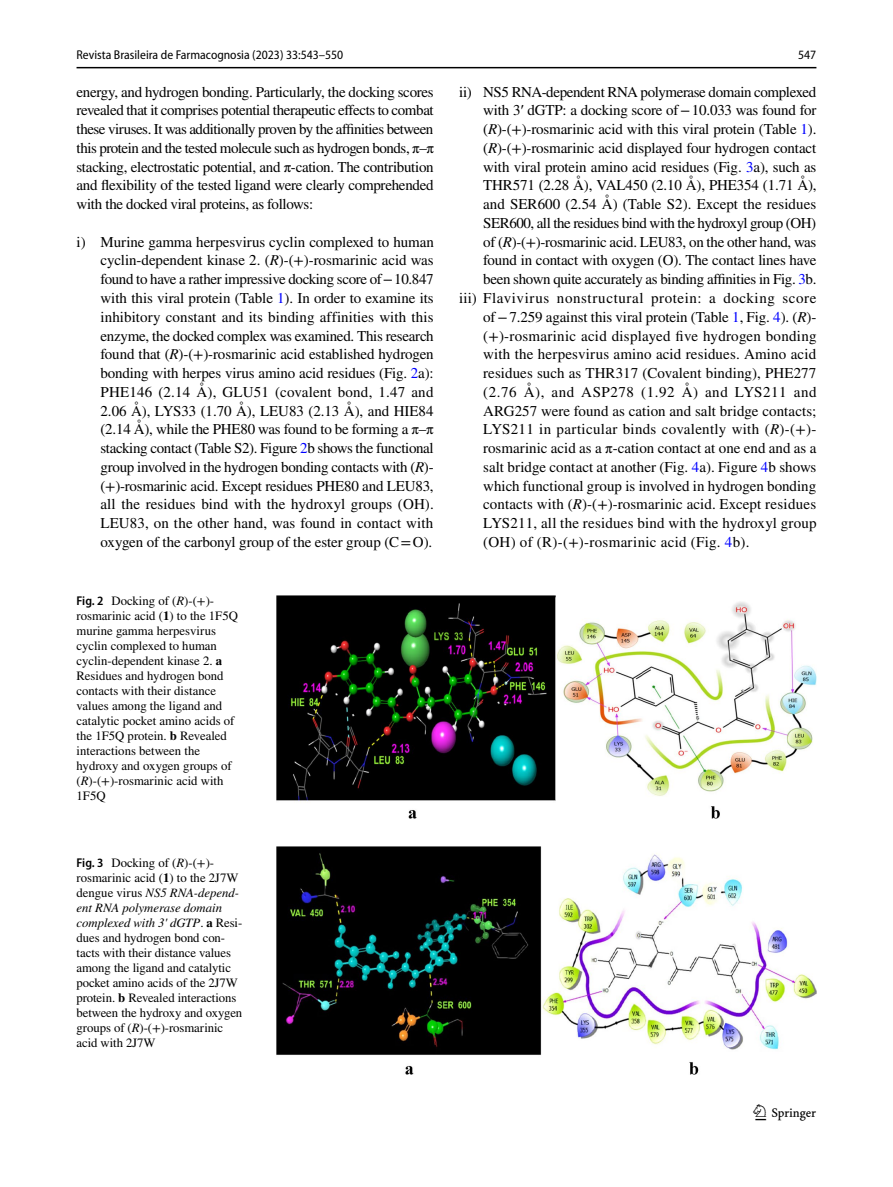
<style>
.page{position:relative;width:893px;height:1187px;background:#fff}
.page>*{position:absolute;margin:0;border:0;box-sizing:border-box;transform-origin:0 0}
.t1{font:22.5px "Springnew Regular 3";color:#000}
.t2{font:15px/18.8px "STIX";letter-spacing:-.005em;color:#000;text-align:justify}
.t3{font:15px "STIX";letter-spacing:.015em;color:#000}
.t4{font:15px "STIX";letter-spacing:.02em;color:#000}
.t5{font:15px "STIX";letter-spacing:-.03em;color:#000}
.t6{font:15px "STIX";letter-spacing:.04em;color:#000}
.t7{font:15px "STIX";letter-spacing:-.025em;color:#000}
.t8{font:15px "STIX";letter-spacing:.035em;color:#000}
.t9{font:12.75px/15px "STIX";color:#000}
.t10{font:semi-condensed 12.75px "Myriad Pro";color:#000}
.s1{font-style:italic}
.s2{color:#00f}
.s3{font-family:"Myriad Pro";font-weight:600;font-stretch:semi-condensed}
.s4{font-weight:700}
.s5{font-family:"Times New Roman"}
</style>
<div class="page">
<hr style="left:77px;top:67px;width:739px;height:1px;background:#000">
<img style="left:276px;top:595px;width:540px;height:223px">
<img style="left:276px;top:846px;width:540px;height:227px">
<p class="t10" style="left:77px;top:48px;width:268px">Revista Brasileira de Farmacognosia (2023) 33:543–550</p>
<p class="t2" style="left:77px;top:83px;width:359px">energy, and hydrogen bonding. Particularly, the docking scores revealed that it comprises potential therapeutic effects to combat these viruses. It was additionally proven by the affinities between this protein and the tested molecule such as hydrogen bonds, π–π stacking, electrostatic potential, and π-cation. The contribution and flexibility of the tested ligand were clearly comprehended with the docked viral proteins, as follows:</p>
<p class="t2" style="left:101px;top:233px;width:335px;text-indent:-24px">i) Murine gamma herpesvirus cyclin complexed to human cyclin-dependent kinase 2. (<span class="s1">R</span>)-(+)-rosmarinic acid was found to have a rather impressive docking score of−10.847 with this viral protein (Table <span class="s2">1</span>). In order to examine its inhibitory constant and its binding affinities with this enzyme, the docked complex was examined. This research found that (<span class="s1">R</span>)-(+)-rosmarinic acid established hydrogen bonding with herpes virus amino acid residues (Fig. <span class="s2">2</span>a):<br>PHE146 (2.14 Å), GLU51 (covalent bond, 1.47 and 2.06 Å), LYS33 (1.70 Å), LEU83 (2.13 Å), and HIE84 (2.14 Å), while the PHE80 was found to be forming a π–π stacking contact (Table S2). Figure <span class="s2">2</span>b shows the functional group involved in the hydrogen bonding contacts with (<span class="s1">R</span>)- (+)-rosmarinic acid. Except residues PHE80 and LEU83, all the residues bind with the hydroxyl groups (OH).<br>LEU83, on the other hand, was found in contact with oxygen of the carbonyl group of the ester group (C=O).</p>
<p class="t9" style="left:77px;top:593px;width:163px"><span class="s3">Fig. 2</span> Docking of (<span class="s1">R</span>)-(+)- rosmarinic acid (<span class="s4">1</span>) to the 1F5Q murine gamma herpesvirus cyclin complexed to human cyclin-dependent kinase 2. <span class="s4">a<br></span>Residues and hydrogen bond contacts with their distance values among the ligand and catalytic pocket amino acids of the 1F5Q protein. <span class="s4">b</span> Revealed interactions between the hydroxy and oxygen groups of (<span class="s1">R</span>)-(+)-rosmarinic acid with<br>1F5Q</p>
<p class="t9" style="left:77px;top:856px;width:167px"><span class="s3">Fig. 3</span> Docking of (<span class="s1">R</span>)-(+)- rosmarinic acid (<span class="s4">1</span>) to the 2J7W dengue virus <span class="s1">NS5 RNA-depend&shy;ent RNA polymerase domain complexed with 3' dGTP</span>. <span class="s4">a</span> Resi&shy;dues and hydrogen bond con&shy;tacts with their distance values among the ligand and catalytic pocket amino acids of the 2J7W protein. <span class="s4">b</span> Revealed interactions between the hydroxy and oxygen groups of (<span class="s1">R</span>)-(+)-rosmarinic acid with 2J7W</p>
<p class="t10" style="left:798px;top:48px;width:20px">547</p>
<p class="t7" style="left:459px;top:81px;width:358px">ii) NS5 RNA-dependent RNA polymerase domain complexed</p>
<p class="t2" style="left:483px;top:102px;width:335px">with 3<span class="s5">′</span> dGTP: a docking score of−10.033 was found for</p>
<p class="t2" style="left:483px;top:121px;width:335px">(<span class="s1">R</span>)-(+)-rosmarinic acid with this viral protein (Table <span class="s2">1</span>).</p>
<p class="t2" style="left:483px;top:139px;width:335px">(<span class="s1">R</span>)-(+)-rosmarinic acid displayed four hydrogen contact</p>
<p class="t2" style="left:483px;top:158px;width:335px">with viral protein amino acid residues (Fig. <span class="s2">3</span>a), such as</p>
<p class="t2" style="left:483px;top:177px;width:335px">THR571 (2.28 Å), VAL450 (2.10 Å), PHE354 (1.71 Å),</p>
<p class="t2" style="left:483px;top:196px;width:334px">and SER600 (2.54 Å) (Table S2). Except the residues</p>
<p class="t5" style="left:483px;top:212px;width:334px">SER600, all the residues bind with the hydroxyl group (OH)</p>
<p class="t2" style="left:483px;top:233px;width:335px">of (<span class="s1">R</span>)-(+)-rosmarinic acid. LEU83, on the other hand, was</p>
<p class="t2" style="left:483px;top:252px;width:335px">found in contact with oxygen (O). The contact lines have</p>
<p class="t2" style="left:483px;top:271px;width:335px">been shown quite accurately as binding affinities in Fig. <span class="s2">3</span>b.</p>
<p class="t6" style="left:459px;top:287px;width:359px">iii) Flavivirus nonstructural protein: a docking score</p>
<p class="t2" style="left:483px;top:308px;width:335px">of−7.259 against this viral protein (Table <span class="s2">1</span>, Fig. <span class="s2">4</span>). (<span class="s1">R</span>)-</p>
<p class="t3" style="left:483px;top:325px;width:335px">(+)-rosmarinic acid displayed five hydrogen bonding</p>
<p class="t2" style="left:483px;top:346px;width:334px">with the herpesvirus amino acid residues. Amino acid</p>
<p class="t2" style="left:483px;top:364px;width:335px">residues such as THR317 (Covalent binding), PHE277</p>
<p class="t8" style="left:483px;top:381px;width:335px">(2.76 Å), and ASP278 (1.92 Å) and LYS211 and</p>
<p class="t2" style="left:483px;top:402px;width:335px">ARG257 were found as cation and salt bridge contacts;</p>
<p class="t4" style="left:483px;top:419px;width:335px">LYS211 in particular binds covalently with (<span class="s1">R</span>)-(+)-</p>
<p class="t2" style="left:483px;top:439px;width:335px">rosmarinic acid as a π-cation contact at one end and as a</p>
<p class="t2" style="left:483px;top:458px;width:335px">salt bridge contact at another (Fig. <span class="s2">4</span>a). Figure <span class="s2">4</span>b shows</p>
<p class="t2" style="left:483px;top:477px;width:335px">which functional group is involved in hydrogen bonding</p>
<p class="t2" style="left:483px;top:496px;width:335px">contacts with (<span class="s1">R</span>)-(+)-rosmarinic acid. Except residues</p>
<p class="t3" style="left:483px;top:512px;width:335px">LYS211, all the residues bind with the hydroxyl group</p>
<p class="t4" style="left:483px;top:531px;width:268px">(OH) of (R)-(+)-rosmarinic acid (Fig. <span class="s2">4</span>b).</p>
<h1 class="t1" style="left:755px;top:1104px;width:62px">1 3</h1>
</div>
